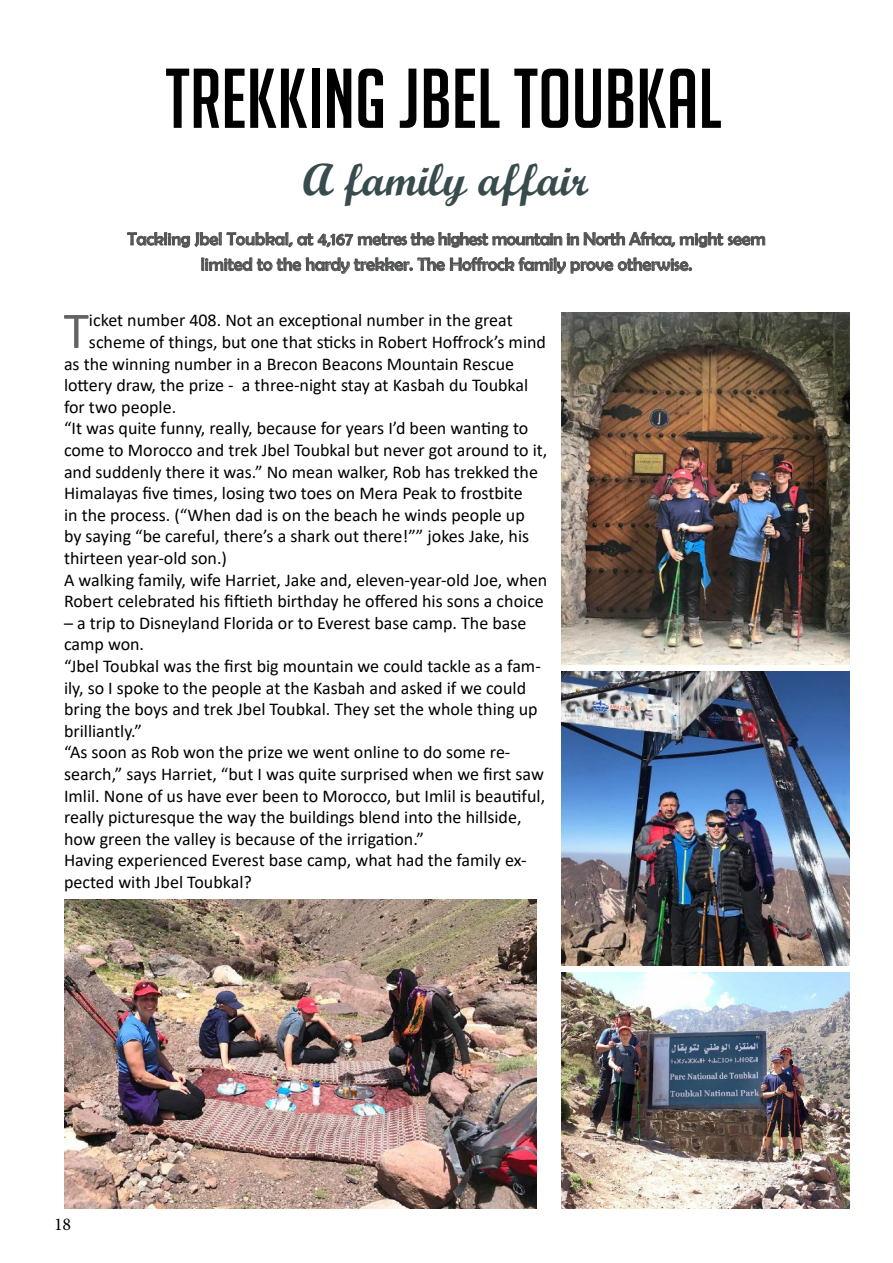
<style>
.page{position:relative;width:893px;height:1263px;background:#fff}
.page>*{position:absolute;margin:0;border:0;box-sizing:border-box;transform-origin:0 0}
.t1{font:82.5px "Big Noodle Titling";color:#000}
.t2{font:52.05px "Calibri";color:#636265}
.t3{font:45px "Script MT Bold";color:#384b4d}
.t4{font:18px/21.6px "Calibri";color:#000}
.t5{font:18px/25.5px "Berlin Sans FB";color:#515254;text-align:center}
.t6{font:18px "Minion Pro";color:#000}
</style>
<div class="page">
<img style="left:561px;top:313px;width:288px;height:351px">
<img style="left:561px;top:671px;width:288px;height:294px">
<img style="left:561px;top:973px;width:288px;height:236px">
<img style="left:64px;top:899px;width:473px;height:310px">
<svg style="left:127px;top:231px;width:638px;height:17px"></svg>
<svg style="left:201px;top:257px;width:491px;height:17px"></svg>
<h1 class="t1" style="left:165px;top:54px;width:558px">TREKKING JBEL TOUBKAL</h1>
<h3 class="t3" style="left:303px;top:152px;width:287px">A family affair</h3>
<p class="t5" style="left:127px;top:226px;width:640px">Tackling Jbel Toubkal, at 4,167 metres the highest mountain in North Africa, might seem limited to the hardy trekker. The Hoffrock family prove otherwise.</p>
<h2 class="t2" style="left:64px;top:294px;width:27px">T</h2>
<p class="t4" style="left:89px;top:309px;width:425px">icket number 408. Not an exceptional number in the great</p>
<p class="t4" style="left:89px;top:331px;width:459px">scheme of things, but one that sticks in Robert Hoffrock’s mind</p>
<p class="t4" style="left:64px;top:352px;width:452px">as the winning number in a Brecon Beacons Mountain Rescue</p>
<p class="t4" style="left:64px;top:374px;width:466px">lottery draw, the prize - a three-night stay at Kasbah du Toubkal</p>
<p class="t4" style="left:64px;top:395px;width:114px">for two people.</p>
<p class="t4" style="left:64px;top:417px;width:466px">“It was quite funny, really, because for years I’d been wanting to</p>
<p class="t4" style="left:64px;top:439px;width:485px">come to Morocco and trek Jbel Toubkal but never got around to it,</p>
<p class="t4" style="left:64px;top:460px;width:475px">and suddenly there it was.” No mean walker, Rob has trekked the</p>
<p class="t4" style="left:64px;top:482px;width:460px">Himalayas five times, losing two toes on Mera Peak to frostbite</p>
<p class="t4" style="left:64px;top:503px;width:462px">in the process. (“When dad is on the beach he winds people up</p>
<p class="t4" style="left:64px;top:525px;width:467px">by saying “be careful, there’s a shark out there!”” jokes Jake, his</p>
<p class="t4" style="left:64px;top:547px;width:165px">thirteen year-old son.)</p>
<p class="t4" style="left:64px;top:568px;width:485px">A walking family, wife Harriet, Jake and, eleven-year-old Joe, when</p>
<p class="t4" style="left:64px;top:590px;width:481px">Robert celebrated his fiftieth birthday he offered his sons a choice</p>
<p class="t4" style="left:64px;top:611px;width:483px">– a trip to Disneyland Florida or to Everest base camp. The base camp won.<br>“Jbel Toubkal was the first big mountain we could tackle as a fam&shy;ily, so I spoke to the people at the Kasbah and asked if we could bring the boys and trek Jbel Toubkal. They set the whole thing up brilliantly.”<br>“As soon as Rob won the prize we went online to do some re&shy;search,” says Harriet, “but I was quite surprised when we first saw Imlil. None of us have ever been to Morocco, but Imlil is beautiful, really picturesque the way the buildings blend into the hillside, how green the valley is because of the irrigation.”<br>Having experienced Everest base camp, what had the family ex&shy;pected with Jbel Toubkal?</p>
<p class="t6" style="left:54px;top:1212px;width:19px">18</p>
</div>
